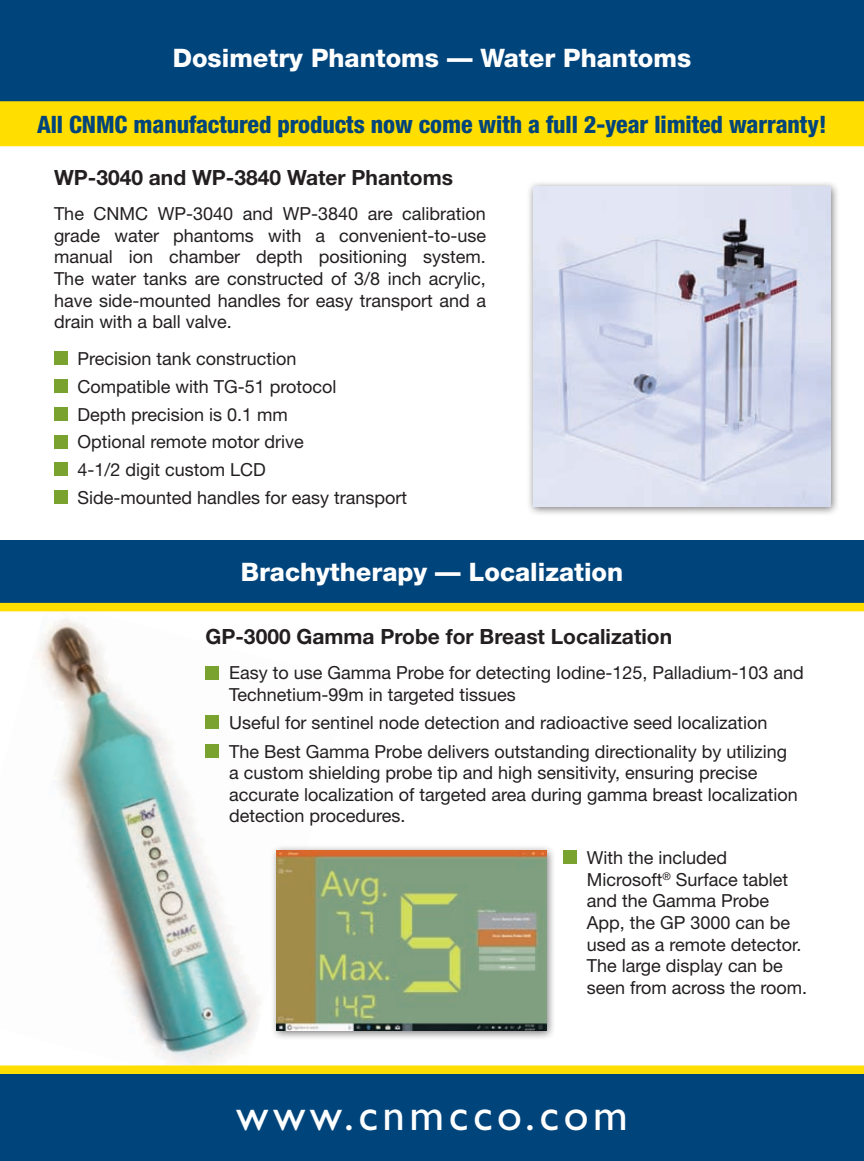
<style>
.page{position:relative;width:864px;height:1161px;background:#fff}
.page>*{position:absolute;margin:0;border:0;box-sizing:border-box;transform-origin:0 0}
.t1{font:45px "Gill Sans";letter-spacing:.1em;color:#fff}
.t2{font:800 25.5px "Helvetica Neue";color:#fff}
.t3{font:800 condensed 24px "Helvetica Neue";letter-spacing:-.005em;color:#00447c}
.t4{font:700 21px "Helvetica Neue";color:#231f20}
.t5{font:18px/21.6px "Helvetica Neue";color:#231f20}
</style>
<div class="page">
<img style="left:0;top:611px;width:351px;height:455px">
<div style="left:0;top:0;width:864px;height:103px;background:#00447c"></div>
<div style="left:0;top:101px;width:864px;height:45px;background:#ffde00"></div>
<div style="left:0;top:1066px;width:864px;height:8px;background:#ffde00"></div>
<div style="left:0;top:1074px;width:864px;height:87px;background:#00447c"></div>
<div style="left:54px;top:352px;width:14px;height:13px;background:#79a22e"></div>
<div style="left:54px;top:379px;width:14px;height:14px;background:#79a22e"></div>
<div style="left:54px;top:407px;width:14px;height:14px;background:#79a22e"></div>
<div style="left:54px;top:435px;width:14px;height:13px;background:#79a22e"></div>
<div style="left:54px;top:463px;width:14px;height:13px;background:#79a22e"></div>
<div style="left:54px;top:490px;width:14px;height:14px;background:#79a22e"></div>
<div style="left:0;top:540px;width:864px;height:63px;background:#00447c"></div>
<div style="left:0;top:603px;width:864px;height:8px;background:#ffde00"></div>
<div style="left:526px;top:180px;width:314px;height:337px;background:#231f20;opacity:.6"></div>
<img style="left:533px;top:186px;width:297px;height:320px">
<div style="left:206px;top:666px;width:13px;height:13px;background:#79a22e"></div>
<div style="left:206px;top:716px;width:13px;height:13px;background:#79a22e"></div>
<div style="left:206px;top:744px;width:13px;height:14px;background:#79a22e"></div>
<div style="left:563px;top:851px;width:14px;height:13px;background:#79a22e"></div>
<div style="left:270px;top:845px;width:286px;height:196px;background:#231f20;opacity:.6"></div>
<img style="left:277px;top:851px;width:270px;height:180px">
<h2 class="t2" style="left:173px;top:43px;width:520px">Dosimetry Phantoms — Water Phantoms</h2>
<h3 class="t3" style="left:37px;top:110px;width:791px">All CNMC manufactured products now come with a full 2-year limited warranty!</h3>
<p class="t4" style="left:54px;top:165px;width:401px">WP-3040 and WP-3840 Water Phantoms</p>
<p class="t5" style="left:54px;top:203px;width:434px;text-align:justify">The CNMC WP-3040 and WP-3840 are calibration grade water phantoms with a convenient-to-use manual ion chamber depth positioning system.<br>The water tanks are constructed of 3/8 inch acrylic, have side-mounted handles for easy transport and a drain with a ball valve.</p>
<p class="t5" style="left:78px;top:345px;width:331px;line-height:27.8px">Precision tank construction<br>Compatible with TG-51 protocol<br>Depth precision is 0.1 mm<br>Optional remote motor drive<br>4-1/2 digit custom LCD<br>Side-mounted handles for easy transport</p>
<h2 class="t2" style="left:241px;top:557px;width:384px">Brachytherapy — Localization</h2>
<p class="t4" style="left:206px;top:624px;width:468px">GP-3000 Gamma Probe for Breast Localization</p>
<p class="t5" style="left:229px;top:662px;width:576px">Easy to use Gamma Probe for detecting Iodine-125, Palladium-103 and<br>Technetium-99m in targeted tissues</p>
<p class="t5" style="left:229px;top:708px;width:560px;line-height:28.3px">Useful for sentinel node detection and radioactive seed localization<br>The Best Gamma Probe delivers outstanding directionality by utilizing</p>
<p class="t5" style="left:229px;top:762px;width:570px">a custom shielding probe tip and high sensitivity, ensuring precise accurate localization of targeted area during gamma breast localization detection procedures.</p>
<p class="t5" style="left:587px;top:847px;width:222px">With the included<br>Microsoft<sup>®</sup> Surface tablet and the Gamma Probe<br>App, the GP 3000 can be used as a remote detector.<br>The large display can be seen from across the room.</p>
<h1 class="t1" style="left:236px;top:1089px;width:393px">www.cnmcco.com</h1>
</div>
